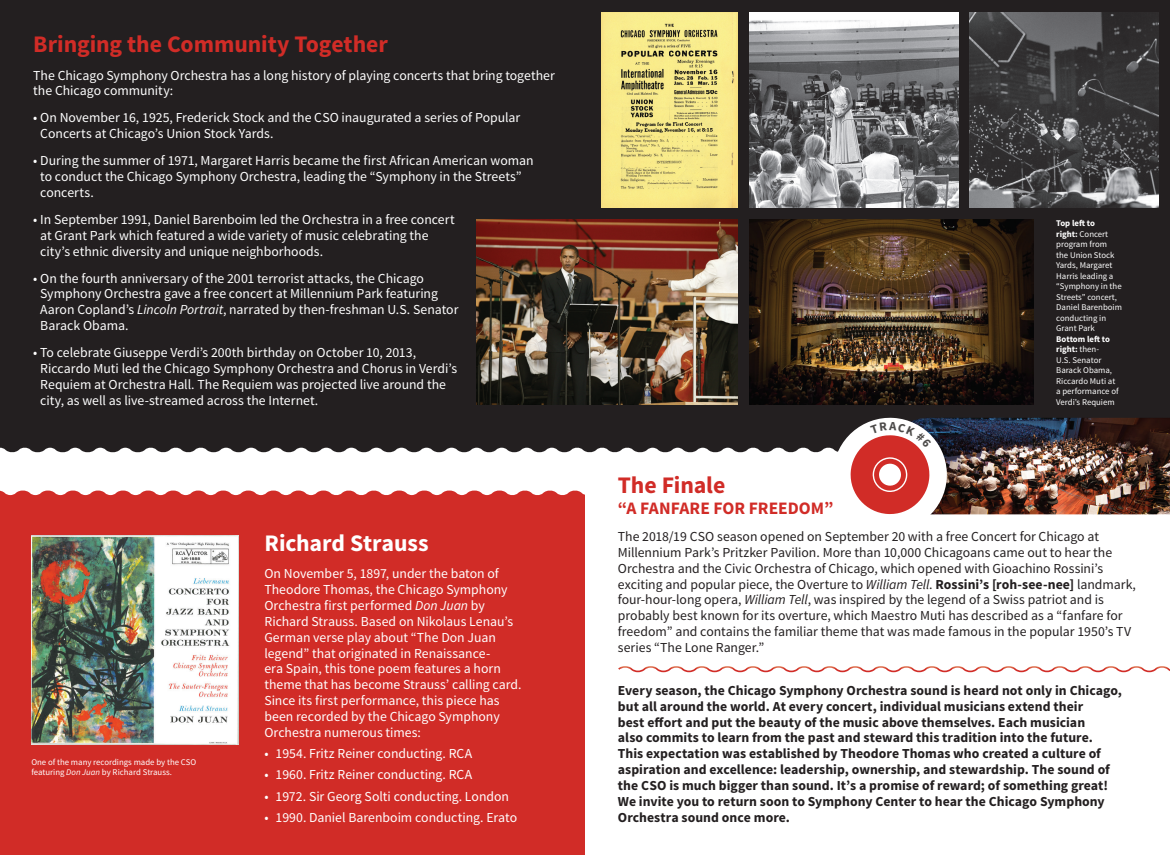
<style>
.page{position:relative;width:1170px;height:855px;background:#fff}
.page>*{position:absolute;margin:0;border:0;box-sizing:border-box;transform-origin:0 0}
.t1{font:700 23.75px "Source Sans Pro";letter-spacing:-.005em;color:#d12c27}
.t2{font:700 23.75px "Source Sans Pro";letter-spacing:-.005em;color:#fff}
.t3{font:700 17.5px "Source Sans Pro";color:#d12c27}
.t4{font:13.75px/15.8px "Source Sans Pro";color:#fff}
.t5{font:700 13.75px/15.9px "Source Sans Pro";color:#231f20}
.t6{font:13.75px/15.9px "Source Sans Pro";color:#231f20}
.t7{font:8.75px/10.5px "Source Sans Pro";color:#fff}
.s1{font-style:italic}
.s2{font-weight:700}
</style>
<div class="page">
<div style="left:0;top:490px;width:585px;height:365px;background:#d12c27"></div>
<div style="left:0;top:0;width:1170px;height:453px;background:#231f20"></div>
<img style="left:602px;top:13px;width:135px;height:195px">
<svg style="left:734px;top:666px;width:421px;height:5px"></svg>
<img style="left:31px;top:535px;width:208px;height:209px">
<img style="left:749px;top:13px;width:210px;height:195px">
<img style="left:477px;top:220px;width:261px;height:185px">
<img style="left:970px;top:13px;width:188px;height:195px">
<img style="left:750px;top:220px;width:283px;height:185px">
<img style="left:958px;top:418px;width:212px;height:96px">
<svg style="left:823px;top:406px;width:135px;height:109px"></svg>
<h1 class="t1" style="left:33px;top:29px;width:356px">Bringing the Community Together</h1>
<p class="t4" style="left:33px;top:67px;width:523px">The Chicago Symphony Orchestra has a long history of playing concerts that bring together the Chicago community:</p>
<p class="t4" style="left:40px;top:110px;width:482px;text-indent:-7px">• On November 16, 1925, Frederick Stock and the CSO inaugurated a series of Popular<br>Concerts at Chicago’s Union Stock Yards.</p>
<p class="t4" style="left:40px;top:153px;width:495px;text-indent:-7px">• During the summer of 1971, Margaret Harris became the first African American woman to conduct the Chicago Symphony Orchestra, leading the “Symphony in the Streets” concerts.</p>
<p class="t4" style="left:40px;top:212px;width:416px;text-indent:-7px">• In September 1991, Daniel Barenboim led the Orchestra in a free concert at Grant Park which featured a wide variety of music celebrating the city’s ethnic diversity and unique neighborhoods.</p>
<p class="t4" style="left:40px;top:270px;width:420px;text-indent:-7px">• On the fourth anniversary of the 2001 terrorist attacks, the Chicago Symphony Orchestra gave a free concert at Millennium Park featuring Aaron Copland’s <span class="s1">Lincoln Portrait</span>, narrated by then-freshman U.S. Senator Barack Obama.</p>
<p class="t4" style="left:40px;top:345px;width:418px;text-indent:-7px">• To celebrate Giuseppe Verdi’s 200th birthday on October 10, 2013, Riccardo Muti led the Chicago Symphony Orchestra and Chorus in Verdi’s Requiem at Orchestra Hall. The Requiem was projected live around the city, as well as live-streamed across the Internet.</p>
<p class="t7" style="left:31px;top:757px;width:166px">One of the many recordings made by the CSO featuring <span class="s1">Don Juan</span> by Richard Strauss.</p>
<h1 class="t2" style="left:264px;top:528px;width:166px">Richard Strauss</h1>
<p class="t4" style="left:264px;top:566px;width:259px">On November 5, 1897, under the baton of Theodore Thomas, the Chicago Symphony Orchestra first performed <span class="s1">Don Juan</span> by Richard Strauss. Based on Nikolaus Lenau’s German verse play about “The Don Juan legend” that originated in Renaissance-<br>era Spain, this tone poem features a horn theme that has become Strauss’ calling card.<br>Since its first performance, this piece has been recorded by the Chicago Symphony Orchestra numerous times:</p>
<p class="t4" style="left:264px;top:746px;width:209px">• 1954. Fritz Reiner conducting. RCA</p>
<p class="t4" style="left:264px;top:767px;width:209px">• 1960. Fritz Reiner conducting. RCA</p>
<p class="t4" style="left:264px;top:789px;width:246px">• 1972. Sir Georg Solti conducting. London</p>
<p class="t4" style="left:264px;top:810px;width:254px">• 1990. Daniel Barenboim conducting. Erato</p>
<p class="t7" style="left:1056px;top:218px;width:67px"><span class="s2">Top left to<br>right:</span> Concert program from<br>the Union Stock<br>Yards, Margaret<br>Harris leading a “Symphony in the<br>Streets” concert,<br>Daniel Barenboim conducting in<br>Grant Park</p>
<p class="t7" style="left:1056px;top:334px;width:64px"><span class="s2">Bottom left to right:</span> then-<br>U.S. Senator<br>Barack Obama,<br>Riccardo Muti at a performance of<br>Verdi’s Requiem</p>
<h1 class="t1" style="left:618px;top:470px;width:109px">The Finale</h1>
<p class="t3" style="left:618px;top:497px;width:217px">“A FANFARE FOR FREEDOM”</p>
<p class="t6" style="left:618px;top:529px;width:520px">The 2018/19 CSO season opened on September 20 with a free Concert for Chicago at Millennium Park’s Pritzker Pavilion. More than 10,000 Chicagoans came out to hear the Orchestra and the Civic Orchestra of Chicago, which opened with Gioachino Rossini’s exciting and popular piece, the Overture to <span class="s1">William Tell</span>. <span class="s2">Rossini’s [roh-see-nee]</span> landmark, four-hour-long opera, <span class="s1">William Tell</span>, was inspired by the legend of a Swiss patriot and is probably best known for its overture, which Maestro Muti has described as a “fanfare for freedom” and contains the familiar theme that was made famous in the popular 1950’s TV series “The Lone Ranger.”</p>
<p class="t5" style="left:618px;top:683px;width:506px">Every season, the Chicago Symphony Orchestra sound is heard not only in Chicago, but all around the world. At every concert, individual musicians extend their<br>best effort and put the beauty of the music above themselves. Each musician<br>also commits to learn from the past and steward this tradition into the future.<br>This expectation was established by Theodore Thomas who created a culture of aspiration and excellence: leadership, ownership, and stewardship. The sound of the CSO is much bigger than sound. It’s a promise of reward; of something great!<br>We invite you to return soon to Symphony Center to hear the Chicago Symphony Orchestra sound once more.</p>
</div>
